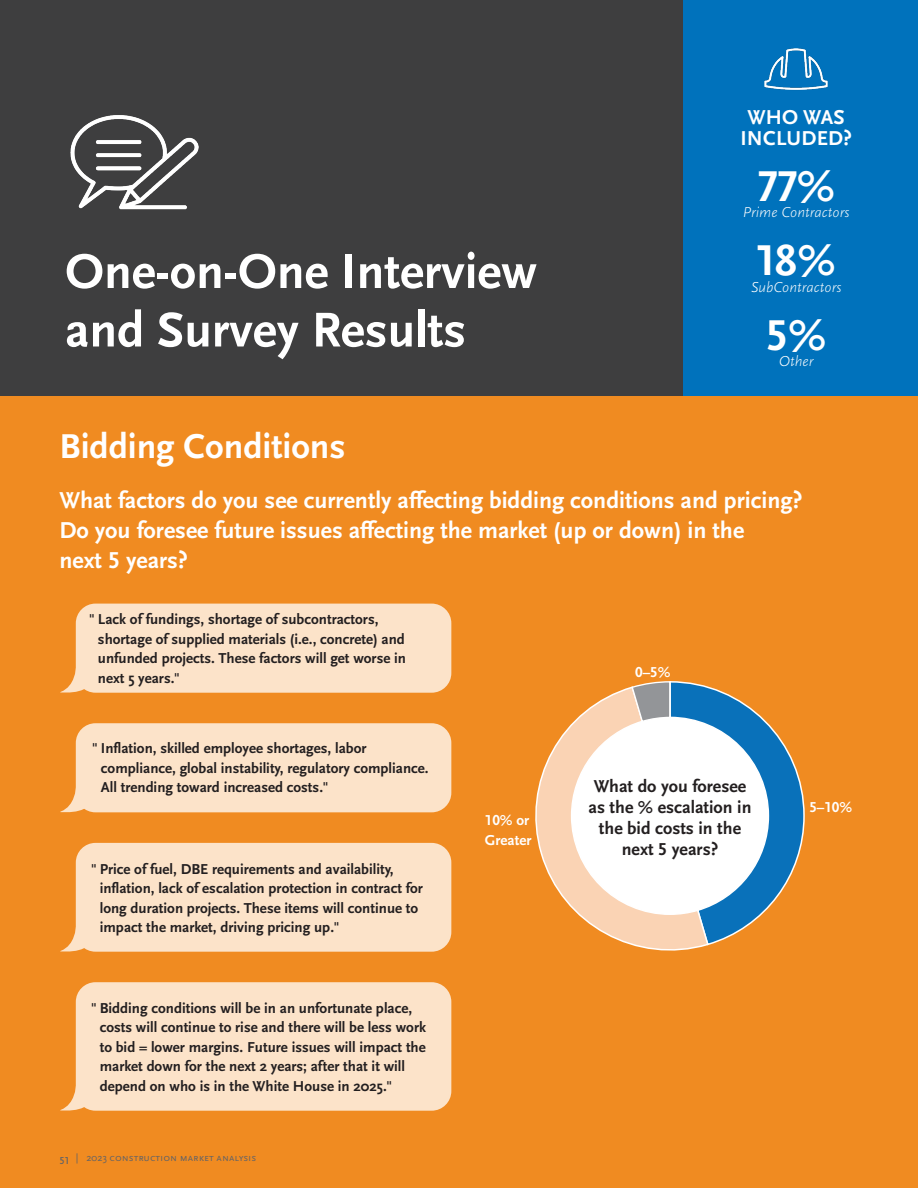
<style>
.page{position:relative;width:918px;height:1188px;background:#fff}
.page>*{position:absolute;margin:0;border:0;box-sizing:border-box;transform-origin:0 0}
.InterviewHeading{font:700 51px/58.5px "Scala Sans Pro";color:#fff}
.Inforgraqphic_Numbers_Covid{font:700 45px "Scala Sans Pro";color:#fff}
.Heading_2_reversed{font:700 36px "Scala Sans Pro";color:#fff}
.Survey_Results{font:700 24px/30px "Scala Sans Pro";color:#fff}
.Infographic_All_Caps_Bold{font:700 21px/21px "Scala Sans Pro";letter-spacing:.01em;color:#fff;text-align:center}
.t1{font:700 18px/21px "Scala Sans Pro";color:#231f20;text-align:center}
.Pull_Quote_Style_2{font:700 15px/19.5px "Scala Sans Pro";color:#231f20}
.Inforgraphic_italic_10_11{font:italic 300 15px "Scala Sans Pro";color:#fff}
.t2{font:700 15px/20px "Scala Sans Pro";color:#fff}
.t3{font:10.5px "Scala Sans Pro";color:#636366}
.s1{font-size:15px}
</style>
<div class="page">
<div style="left:0;top:0;width:918px;height:396px;background:#0072bc"></div>
<div style="left:0;top:0;width:682px;height:396px;background:#3e3e3f"></div>
<div style="left:0;top:396px;width:918px;height:792px;background:#f08b21"></div>
<div style="left:77px;top:605px;width:373px;height:86px;background:#fce3c9;border-radius:18px"></div>
<div style="left:76px;top:604px;width:375px;height:89px;border:3px solid #fce3c9;border-radius:18px"></div>
<svg style="left:60px;top:668px;width:32px;height:25px"></svg>
<div style="left:77px;top:725px;width:373px;height:86px;background:#fce3c9;border-radius:18px"></div>
<div style="left:76px;top:723px;width:375px;height:89px;border:3px solid #fce3c9;border-radius:18px"></div>
<svg style="left:60px;top:788px;width:32px;height:24px"></svg>
<div style="left:77px;top:844px;width:373px;height:106px;background:#fce3c9;border-radius:18px"></div>
<div style="left:76px;top:843px;width:375px;height:109px;border:3px solid #fce3c9;border-radius:18px"></div>
<svg style="left:60px;top:927px;width:32px;height:25px"></svg>
<div style="left:77px;top:984px;width:373px;height:125px;background:#fce3c9;border-radius:18px"></div>
<div style="left:76px;top:982px;width:375px;height:129px;border:3px solid #fce3c9;border-radius:18px"></div>
<svg style="left:60px;top:1086px;width:32px;height:25px"></svg>
<svg style="left:535px;top:687px;width:170px;height:264px"></svg>
<svg style="left:631px;top:681px;width:174px;height:265px"></svg>
<hr style="left:669px;top:682px;width:2px;height:35px;background:#fff">
<img style="left:764px;top:48px;width:64px;height:42px">
<img style="left:70px;top:115px;width:129px;height:95px">
<p class="Infographic_All_Caps_Bold" style="left:740px;top:107px;width:113px">WHO WAS<br>INCLUDED?</p>
<p class="Inforgraqphic_Numbers_Covid" style="left:757px;top:161px;width:79px">77%</p>
<p class="InterviewHeading" style="left:65px;top:243px;width:473px">One-on-One Interview and Survey Results</p>
<p class="Heading_2_reversed" style="left:59px;top:426px;width:288px">Bidding Conditions</p>
<p class="Inforgraphic_italic_10_11" style="left:743px;top:204px;width:108px">Prime Contractors</p>
<p class="Inforgraqphic_Numbers_Covid" style="left:757px;top:235px;width:81px">18%</p>
<p class="Inforgraphic_italic_10_11" style="left:751px;top:278px;width:92px">SubContractors</p>
<p class="Inforgraqphic_Numbers_Covid" style="left:766px;top:309px;width:62px">5%</p>
<p class="Inforgraphic_italic_10_11" style="left:779px;top:352px;width:36px">Other</p>
<p class="Survey_Results" style="left:59px;top:485px;width:745px">What factors do you see currently affecting bidding conditions and pricing?<br>Do you foresee future issues affecting the market (up or down) in the<br>next 5 years?</p>
<p class="Pull_Quote_Style_2" style="left:98px;top:610px;width:310px;text-indent:-9px">" Lack of fundings, shortage of subcontractors, shortage of supplied materials (i.e., concrete) and unfunded projects. These factors will get worse in next 5 years."</p>
<p class="t2" style="left:635px;top:662px;width:37px">0–5%</p>
<p class="Pull_Quote_Style_2" style="left:101px;top:739px;width:329px;text-indent:-9px">" Inflation, skilled employee shortages, labor compliance, global instability, regulatory compliance.<br>All trending toward increased costs."</p>
<p class="Pull_Quote_Style_2" style="left:100px;top:859px;width:325px;text-indent:-9px">" Price of fuel, DBE requirements and availability, inflation, lack of escalation protection in contract for long duration projects. These items will continue to impact the market, driving pricing up."</p>
<p class="t2" style="left:485px;top:810px;width:48px">10% or<br>Greater</p>
<p class="t1" style="left:589px;top:776px;width:164px">What do you foresee as the % escalation in the bid costs in the next 5 years?</p>
<p class="t2" style="left:809px;top:797px;width:44px">5–10%</p>
<p class="Pull_Quote_Style_2" style="left:100px;top:998px;width:328px;text-indent:-9px">" Bidding conditions will be in an unfortunate place, costs will continue to rise and there will be less work to bid = lower margins. Future issues will impact the market down for the next 2 years; after that it will depend on who is in the White House in 2025."</p>
<p class="t3" style="left:59px;top:1152px;width:199px"><span class="s1">51</span> | 2023 construction market analysis</p>
</div>
